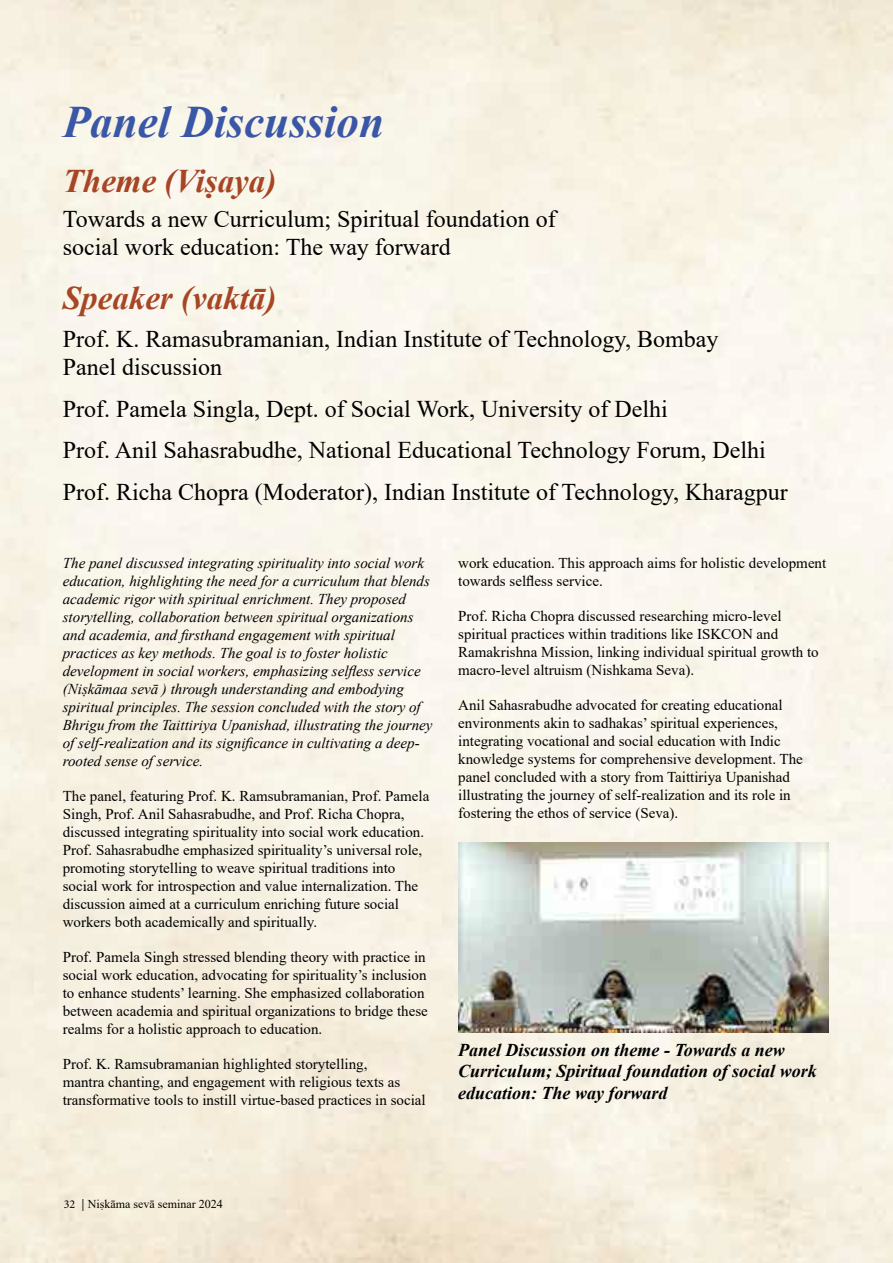
<style>
.page{position:relative;width:893px;height:1263px;background:#fff}
.page>*{position:absolute;margin:0;border:0;box-sizing:border-box;transform-origin:0 0}
.t1{font:italic 700 45px "Times New Roman";color:#3a57a7}
.t2{font:italic 700 33px "Times New Roman";color:#a74525}
.t3{font:24px/28.8px "Times New Roman";color:#000}
.t4{font:italic 700 18px/21.6px "Times New Roman";color:#000}
.t5{font:15px/18px "Times New Roman";color:#000}
.t6{font:italic 15px/18px "Times New Roman";color:#000}
.t7{font:12px "Times New Roman";color:#000}
.s1{font-family:"Minion Pro"}
</style>
<div class="page">
<img style="left:0;top:0;width:893px;height:1263px">
<img style="left:458px;top:842px;width:370px;height:190px">
<h1 class="t1" style="left:63px;top:90px;width:323px">Panel Discussion</h1>
<h2 class="t2" style="left:63px;top:158px;width:215px">Theme (Viṣaya)</h2>
<h3 class="t3" style="left:63px;top:203px;width:494px">Towards a new Curriculum; Spiritual foundation of social work education: The way forward</h3>
<h2 class="t2" style="left:63px;top:275px;width:215px">Speaker (vaktā)</h2>
<h3 class="t3" style="left:63px;top:323px;width:657px">Prof. K. Ramasubramanian, Indian Institute of Technology, Bombay<br>Panel discussion</h3>
<h3 class="t3" style="left:63px;top:387px;width:726px;line-height:41.5px">Prof. Pamela Singla, Dept. of Social Work, University of Delhi<br>Prof. Anil Sahasrabudhe, National Educational Technology Forum, Delhi<br>Prof. Richa Chopra (Moderator), Indian Institute of Technology, Kharagpur</h3>
<p class="t6" style="left:63px;top:554px;width:371px">The panel discussed integrating spirituality into social work education, highlighting the need for a curriculum that blends academic rigor with spiritual enrichment. They proposed storytelling, collaboration between spiritual organizations and academia, and firsthand engagement with spiritual practices as key methods. The goal is to foster holistic development in social workers, emphasizing selfless service (Niṣkāmaa sevā ) through understanding and embodying spiritual principles. The session concluded with the story of Bhrigu from the Taittiriya Upanishad, illustrating the journey of self-realization and its significance in cultivating a deep&shy;rooted sense of service.</p>
<p class="t5" style="left:63px;top:787px;width:368px">The panel, featuring Prof. K. Ramsubramanian, Prof. Pamela Singh, Prof. Anil Sahasrabudhe, and Prof. Richa Chopra, discussed integrating spirituality into social work education.<br>Prof. Sahasrabudhe emphasized spirituality’s universal role, promoting storytelling to weave spiritual traditions into social work for introspection and value internalization. The discussion aimed at a curriculum enriching future social workers both academically and spiritually.</p>
<p class="t5" style="left:63px;top:948px;width:367px">Prof. Pamela Singh stressed blending theory with practice in social work education, advocating for spirituality’s inclusion to enhance students’ learning. She emphasized collaboration between academia and spiritual organizations to bridge these realms for a holistic approach to education.</p>
<p class="t5" style="left:63px;top:1055px;width:364px">Prof. K. Ramsubramanian highlighted storytelling,<br>mantra chanting, and engagement with religious texts as transformative tools to instill virtue-based practices in social</p>
<p class="t5" style="left:458px;top:554px;width:369px">work education. This approach aims for holistic development towards selfless service.</p>
<p class="t5" style="left:458px;top:607px;width:362px">Prof. Richa Chopra discussed researching micro-level spiritual practices within traditions like ISKCON and Ramakrishna Mission, linking individual spiritual growth to macro-level altruism (Nishkama Seva).</p>
<p class="t5" style="left:458px;top:696px;width:346px">Anil Sahasrabudhe advocated for creating educational environments akin to sadhakas’ spiritual experiences, integrating vocational and social education with Indic knowledge systems for comprehensive development. The panel concluded with a story from Taittiriya Upanishad illustrating the journey of self-realization and its role in fostering the ethos of service (Seva).</p>
<p class="t4" style="left:458px;top:1038px;width:360px">Panel Discussion on theme - Towards a new<br>Curriculum; Spiritual foundation of social work education: The way forward</p>
<p class="t7" style="left:64px;top:1195px;width:160px"><span class="s1">32 |</span> Niṣkāma sevā seminar 2024</p>
</div>
